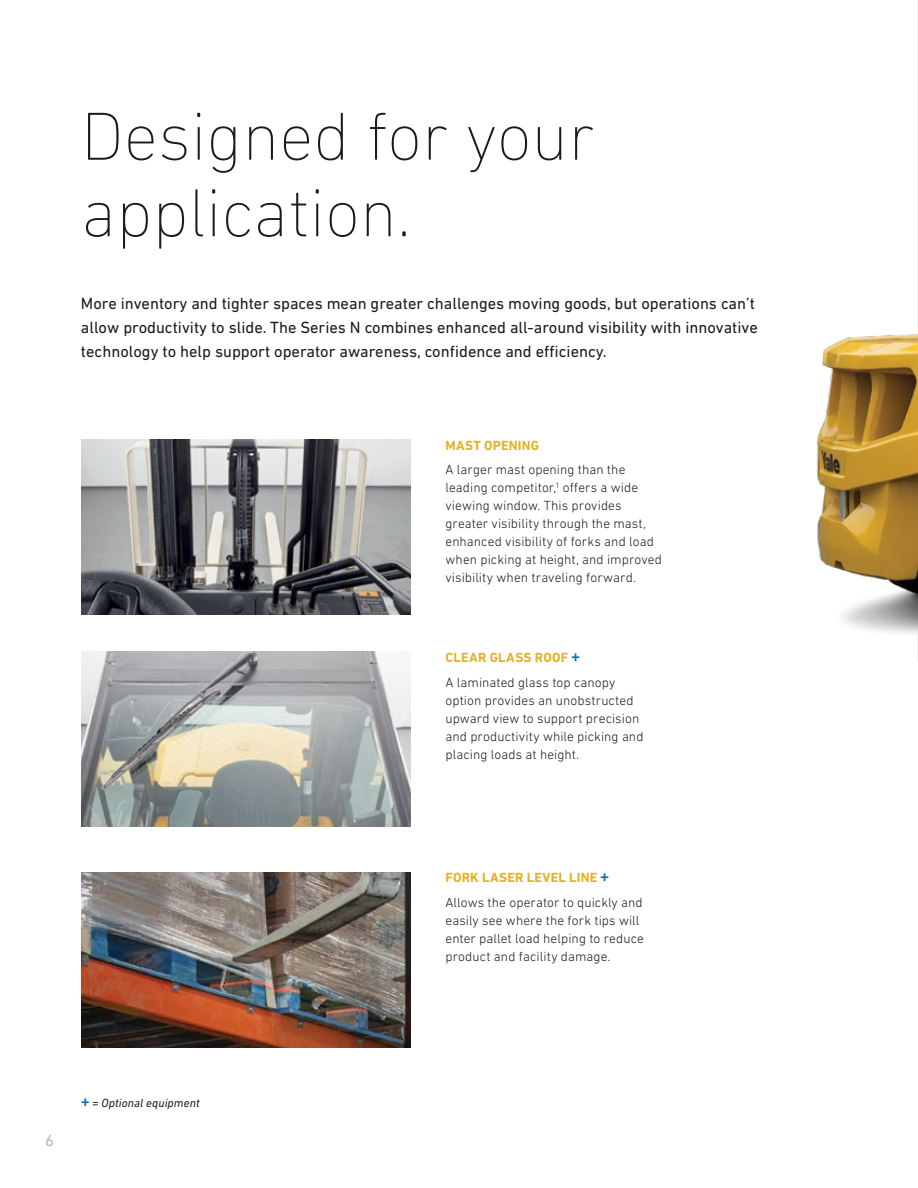
<style>
.page{position:relative;width:918px;height:1188px;background:#fff}
.page>*{position:absolute;margin:0;border:0;box-sizing:border-box;transform-origin:0 0}
.t1{font:200 69px/76.5px "DIN Next LT Pro";color:#1a1b1e}
.t2{font:16.5px/24px "DIN Next LT Pro";color:#1a1b1e}
.t3{font:16.5px "DIN Next LT Pro";color:#b4b6b8}
.t4{font:300 13.5px/18px "DIN Next LT Pro";letter-spacing:.005em;color:#1a1b1e}
.t5{font:700 13.5px "DIN Next LT Pro";letter-spacing:.015em;color:#e6b222}
.t6{font:italic 12px "DIN Next LT Pro";letter-spacing:.01em;color:#1a1b1e}
.s1{font-weight:700;color:#e6b222}
.s2{font-family:"Calibri";font-weight:700;font-size:16.8px;color:#126fb7}
.s3{font-family:"Calibri";font-weight:700;font-style:normal;font-size:16.8px;color:#126fb7}
</style>
<div class="page">
<hr style="left:917px;top:662px;width:1px;height:526px;background:#1a1b1e">
<img style="left:817px;top:0;width:101px;height:661px">
<img style="left:81px;top:872px;width:329px;height:175px">
<img style="left:81px;top:652px;width:329px;height:175px">
<img style="left:81px;top:440px;width:329px;height:175px">
<h1 class="t1" style="left:81px;top:97px;width:515px">Designed for your application.</h1>
<p class="t2" style="left:81px;top:292px;width:678px">More inventory and tighter spaces mean greater challenges moving goods, but operations can’t allow productivity to slide. The Series N combines enhanced all-around visibility with innovative technology to help support operator awareness, confidence and efficiency.</p>
<p class="t5" style="left:446px;top:437px;width:95px">MAST OPENING</p>
<p class="t4" style="left:446px;top:461px;width:218px">A larger mast opening than the leading competitor,<sup>1</sup> offers a wide viewing window. This provides greater visibility through the mast, enhanced visibility of forks and load when picking at height, and improved visibility when traveling forward.</p>
<p class="t4" style="left:446px;top:645px;width:171px;line-height:24.8px"><span class="s1">CLEAR GLASS ROOF</span> <span class="s2">+<br></span>A laminated glass top canopy</p>
<p class="t4" style="left:446px;top:691px;width:200px">option provides an unobstructed upward view to support precision and productivity while picking and placing loads at height.</p>
<p class="t4" style="left:446px;top:865px;width:199px;line-height:24.8px"><span class="s1">FORK LASER LEVEL LINE</span> <span class="s2">+<br></span>Allows the operator to quickly and</p>
<p class="t4" style="left:446px;top:911px;width:200px">easily see where the fork tips will enter pallet load helping to reduce product and facility damage.</p>
<p class="t3" style="left:45px;top:1131px;width:10px">6</p>
<p class="t6" style="left:81px;top:1096px;width:120px"><span class="s3">+</span> = Optional equipment</p>
</div>
